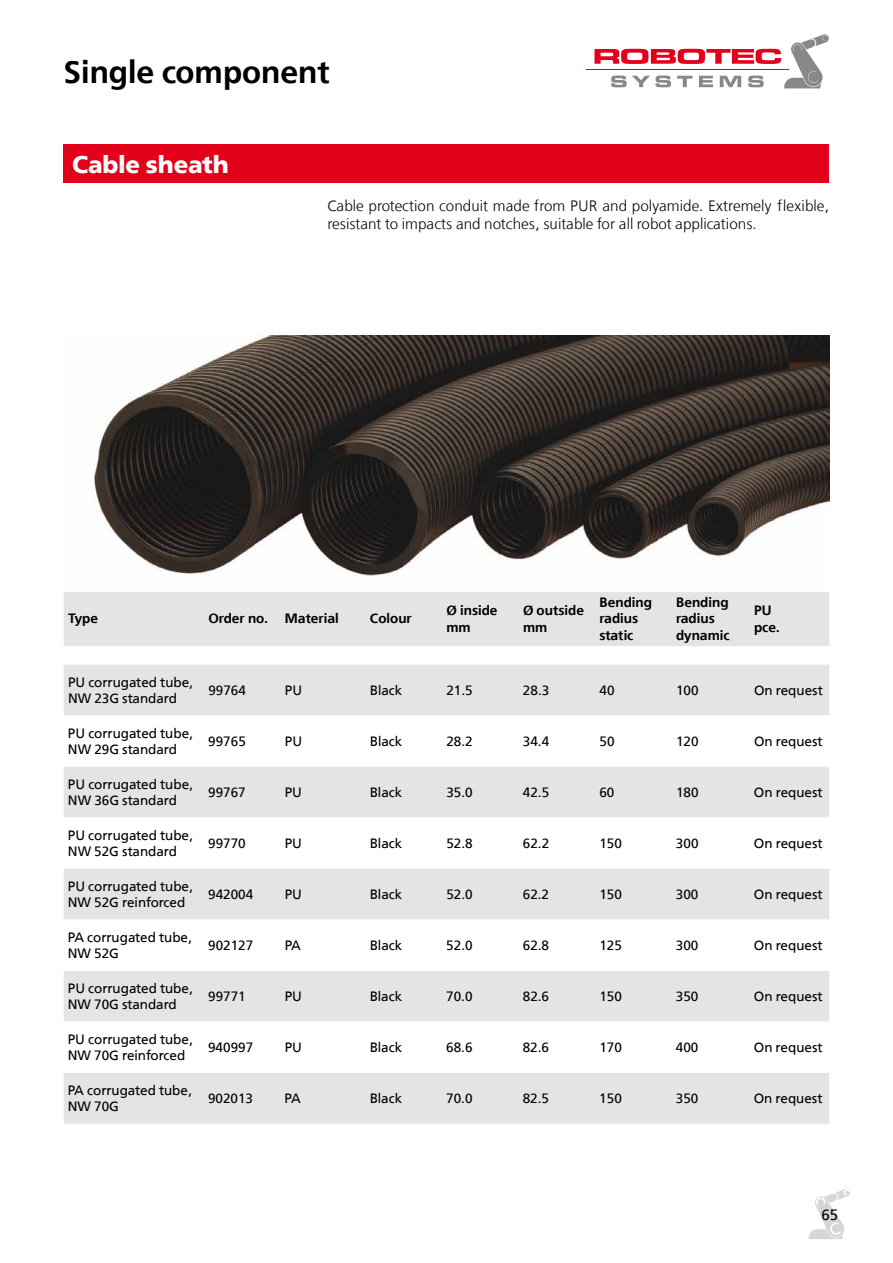
<style>
.page{position:relative;width:893px;height:1263px;background:#fff}
.page>*{position:absolute;margin:0;border:0;box-sizing:border-box;transform-origin:0 0}
.t1{font:600 31.5px "Free Set";color:#000}
.t2{font:700 24px "Free Set";color:#fff}
.t3{font:300 15px/18px "Free Set";color:#000}
.t4{font:15px "Free Set";color:#000}
.t5{font:13.5px/16.2px "Free Set";color:#000}
.t6{font:600 13.5px/16.2px "Free Set";color:#000}
</style>
<div class="page">
<hr style="left:587px;top:69px;width:202px;height:1px;background:#e2001a">
<svg style="left:594px;top:34px;width:235px;height:54px"></svg>
<svg style="left:809px;top:1189px;width:41px;height:50px"></svg>
<div style="left:64px;top:145px;width:765px;height:38px;background:#e2001a"></div>
<div style="left:64px;top:592px;width:765px;height:532px;background:#e3e4e4"></div>
<svg style="left:64px;top:646px;width:765px;height:427px"></svg>
<div style="left:64px;top:766px;width:690px;height:358px;background:#e3e4e4"></div>
<svg style="left:64px;top:817px;width:690px;height:256px"></svg>
<img style="left:94px;top:336px;width:735px;height:240px">
<h1 class="t1" style="left:64px;top:53px;width:268px">Single component</h1>
<h2 class="t2" style="left:72px;top:150px;width:158px">Cable sheath</h2>
<p class="t3" style="left:327px;top:197px;width:503px">Cable protection conduit made from PUR and polyamide. Extremely flexible, resistant to impacts and notches, suitable for all robot applications.</p>
<p class="t6" style="left:68px;top:611px;width:32px">Type</p>
<p class="t6" style="left:208px;top:611px;width:61px">Order no.</p>
<p class="t6" style="left:285px;top:611px;width:55px">Material</p>
<p class="t6" style="left:370px;top:611px;width:44px">Colour</p>
<p class="t6" style="left:446px;top:603px;width:53px">Ø inside mm</p>
<p class="t6" style="left:523px;top:603px;width:62px">Ø outside mm</p>
<p class="t6" style="left:600px;top:595px;width:54px">Bending radius static</p>
<p class="t6" style="left:676px;top:595px;width:55px">Bending radius dynamic</p>
<p class="t6" style="left:754px;top:603px;width:27px">PU pce.</p>
<p class="t5" style="left:68px;top:674px;width:126px">PU corrugated tube,<br>NW 23G standard</p>
<p class="t5" style="left:208px;top:682px;width:39px">99764</p>
<p class="t5" style="left:285px;top:682px;width:19px">PU</p>
<p class="t5" style="left:370px;top:682px;width:34px">Black</p>
<p class="t5" style="left:446px;top:682px;width:28px">21.5</p>
<p class="t5" style="left:523px;top:682px;width:28px">28.3</p>
<p class="t5" style="left:599px;top:682px;width:17px">40</p>
<p class="t5" style="left:676px;top:682px;width:24px">100</p>
<p class="t5" style="left:754px;top:682px;width:70px">On request</p>
<p class="t5" style="left:68px;top:725px;width:126px">PU corrugated tube,<br>NW 29G standard</p>
<p class="t5" style="left:208px;top:733px;width:39px">99765</p>
<p class="t5" style="left:285px;top:733px;width:19px">PU</p>
<p class="t5" style="left:370px;top:733px;width:34px">Black</p>
<p class="t5" style="left:446px;top:733px;width:28px">28.2</p>
<p class="t5" style="left:523px;top:733px;width:28px">34.4</p>
<p class="t5" style="left:599px;top:733px;width:17px">50</p>
<p class="t5" style="left:676px;top:733px;width:24px">120</p>
<p class="t5" style="left:754px;top:733px;width:70px">On request</p>
<p class="t5" style="left:68px;top:776px;width:126px">PU corrugated tube,<br>NW 36G standard</p>
<p class="t5" style="left:208px;top:784px;width:39px">99767</p>
<p class="t5" style="left:285px;top:784px;width:19px">PU</p>
<p class="t5" style="left:370px;top:784px;width:34px">Black</p>
<p class="t5" style="left:446px;top:784px;width:28px">35.0</p>
<p class="t5" style="left:523px;top:784px;width:28px">42.5</p>
<p class="t5" style="left:599px;top:784px;width:17px">60</p>
<p class="t5" style="left:676px;top:784px;width:24px">180</p>
<p class="t5" style="left:754px;top:784px;width:70px">On request</p>
<p class="t5" style="left:68px;top:827px;width:126px">PU corrugated tube,<br>NW 52G standard</p>
<p class="t5" style="left:208px;top:835px;width:39px">99770</p>
<p class="t5" style="left:285px;top:835px;width:19px">PU</p>
<p class="t5" style="left:370px;top:835px;width:34px">Black</p>
<p class="t5" style="left:446px;top:835px;width:28px">52.8</p>
<p class="t5" style="left:523px;top:835px;width:28px">62.2</p>
<p class="t5" style="left:599px;top:835px;width:24px">150</p>
<p class="t5" style="left:676px;top:835px;width:24px">300</p>
<p class="t5" style="left:754px;top:835px;width:70px">On request</p>
<p class="t5" style="left:68px;top:878px;width:126px">PU corrugated tube,<br>NW 52G reinforced</p>
<p class="t5" style="left:208px;top:886px;width:47px">942004</p>
<p class="t5" style="left:285px;top:886px;width:19px">PU</p>
<p class="t5" style="left:370px;top:886px;width:34px">Black</p>
<p class="t5" style="left:446px;top:886px;width:28px">52.0</p>
<p class="t5" style="left:523px;top:886px;width:28px">62.2</p>
<p class="t5" style="left:599px;top:886px;width:24px">150</p>
<p class="t5" style="left:676px;top:886px;width:24px">300</p>
<p class="t5" style="left:754px;top:886px;width:70px">On request</p>
<p class="t5" style="left:68px;top:929px;width:126px">PA corrugated tube,<br>NW 52G</p>
<p class="t5" style="left:208px;top:937px;width:47px">902127</p>
<p class="t5" style="left:285px;top:937px;width:18px">PA</p>
<p class="t5" style="left:370px;top:937px;width:34px">Black</p>
<p class="t5" style="left:446px;top:937px;width:28px">52.0</p>
<p class="t5" style="left:523px;top:937px;width:28px">62.8</p>
<p class="t5" style="left:599px;top:937px;width:24px">125</p>
<p class="t5" style="left:676px;top:937px;width:24px">300</p>
<p class="t5" style="left:754px;top:937px;width:70px">On request</p>
<p class="t5" style="left:68px;top:980px;width:126px">PU corrugated tube,<br>NW 70G standard</p>
<p class="t5" style="left:208px;top:988px;width:39px">99771</p>
<p class="t5" style="left:285px;top:988px;width:19px">PU</p>
<p class="t5" style="left:370px;top:988px;width:34px">Black</p>
<p class="t5" style="left:446px;top:988px;width:28px">70.0</p>
<p class="t5" style="left:523px;top:988px;width:28px">82.6</p>
<p class="t5" style="left:599px;top:988px;width:24px">150</p>
<p class="t5" style="left:676px;top:988px;width:24px">350</p>
<p class="t5" style="left:754px;top:988px;width:70px">On request</p>
<p class="t5" style="left:68px;top:1031px;width:126px">PU corrugated tube,<br>NW 70G reinforced</p>
<p class="t5" style="left:208px;top:1039px;width:47px">940997</p>
<p class="t5" style="left:285px;top:1039px;width:19px">PU</p>
<p class="t5" style="left:370px;top:1039px;width:34px">Black</p>
<p class="t5" style="left:446px;top:1039px;width:28px">68.6</p>
<p class="t5" style="left:523px;top:1039px;width:28px">82.6</p>
<p class="t5" style="left:599px;top:1039px;width:24px">170</p>
<p class="t5" style="left:676px;top:1039px;width:24px">400</p>
<p class="t5" style="left:754px;top:1039px;width:70px">On request</p>
<p class="t5" style="left:68px;top:1082px;width:126px">PA corrugated tube,<br>NW 70G</p>
<p class="t5" style="left:208px;top:1090px;width:47px">902013</p>
<p class="t5" style="left:285px;top:1090px;width:18px">PA</p>
<p class="t5" style="left:370px;top:1090px;width:34px">Black</p>
<p class="t5" style="left:446px;top:1090px;width:28px">70.0</p>
<p class="t5" style="left:523px;top:1090px;width:28px">82.5</p>
<p class="t5" style="left:599px;top:1090px;width:24px">150</p>
<p class="t5" style="left:676px;top:1090px;width:24px">350</p>
<p class="t5" style="left:754px;top:1090px;width:70px">On request</p>
<p class="t4" style="left:821px;top:1205px;width:18px">65</p>
</div>
